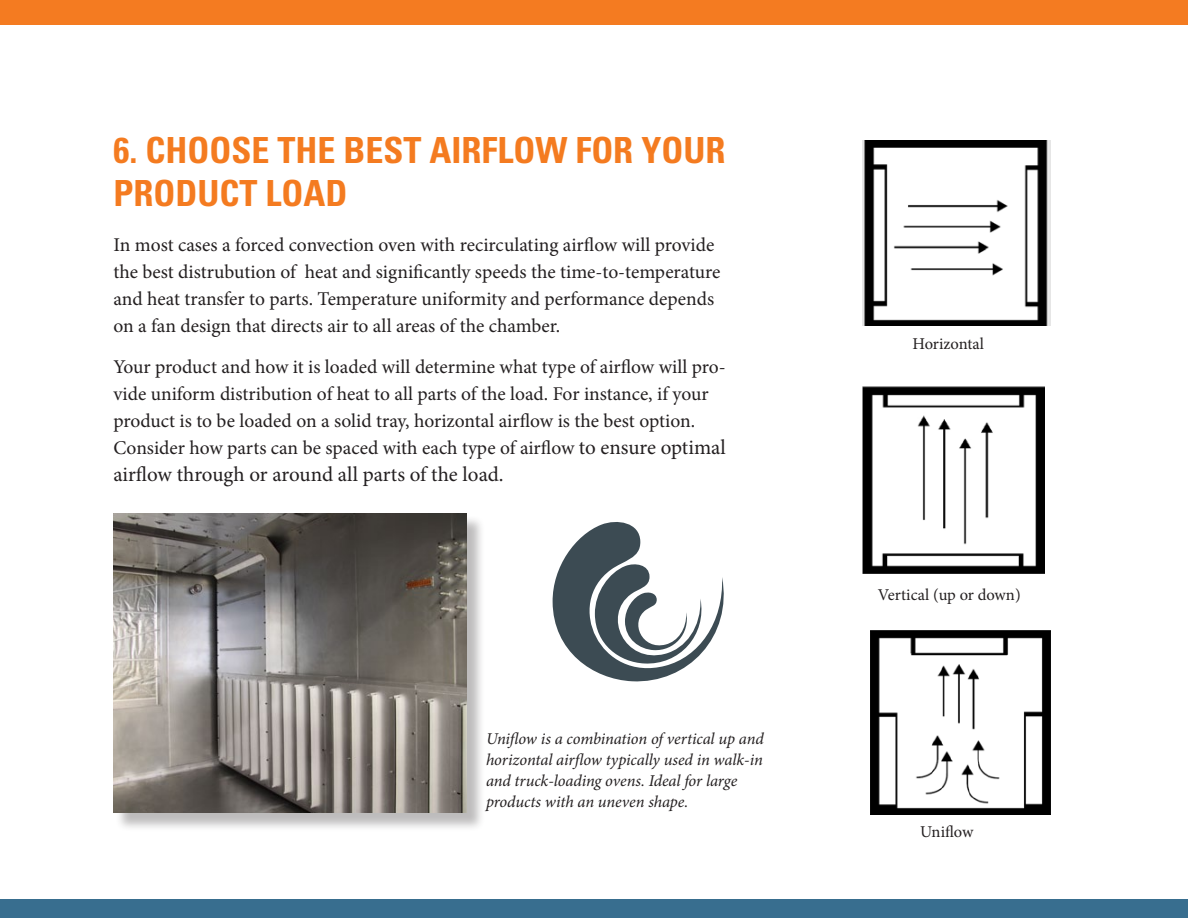
<style>
.page{position:relative;width:1188px;height:918px;background:#fff}
.page>*{position:absolute;margin:0;border:0;box-sizing:border-box;transform-origin:0 0}
.t1{font:700 condensed 36px/43.5px "Univers";color:#f47b20}
.t2{font:21px "Minion Pro";color:#231f20}
.t3{font:19.5px/27px "Minion Pro";color:#231f20}
.t4{font:italic 16.5px/21px "Minion Pro";letter-spacing:-.01em;color:#231f20}
.t5{font:16.5px "Minion Pro";color:#231f20}
.s1{font-size:21px}
</style>
<div class="page">
<div style="left:0;top:0;width:1188px;height:24px;background:#f47b21"></div>
<img style="left:863px;top:140px;width:188px;height:186px">
<img style="left:863px;top:387px;width:181px;height:186px">
<img style="left:871px;top:630px;width:180px;height:184px">
<div style="left:115px;top:515px;width:370px;height:317px;background:#231f20;opacity:.3"></div>
<img style="left:113px;top:513px;width:353px;height:300px">
<svg style="left:552px;top:522px;width:172px;height:160px"></svg>
<div style="left:0;top:899px;width:1188px;height:19px;background:#386e8f"></div>
<h1 class="t1" style="left:113px;top:128px;width:613px">6. CHOOSE THE BEST AIRFLOW FOR YOUR<br>PRODUCT LOAD</h1>
<p class="t3" style="left:113px;top:232px;width:609px">In most cases a forced convection oven with recirculating airflow will provide the best distrubution of heat and significantly speeds the time-to-temperature and heat transfer to parts. Temperature uniformity and performance depends on a fan design that directs air to all areas of the chamber.</p>
<p class="t3" style="left:113px;top:353px;width:614px">Your product and how it is loaded will determine what type of airflow will pro&shy;vide uniform distribution of heat to all parts of the load. For instance, if your product is to be loaded on a solid tray, horizontal airflow is the best option.<br>Consider how parts can be spaced with each type of airflow <span class="s1">to ensure optimal</span></p>
<p class="t2" style="left:113px;top:460px;width:392px">airflow through or around all parts of the load.</p>
<p class="t4" style="left:486px;top:728px;width:279px">Uniflow is a combination of vertical up and horizontal airflow typically used in walk-in and truck-loading ovens. Ideal for large products with an uneven shape.</p>
<p class="t5" style="left:912px;top:332px;width:73px">Horizontal</p>
<p class="t5" style="left:878px;top:584px;width:144px">Vertical (up or down)</p>
<p class="t5" style="left:920px;top:821px;width:55px">Uniflow</p>
</div>
